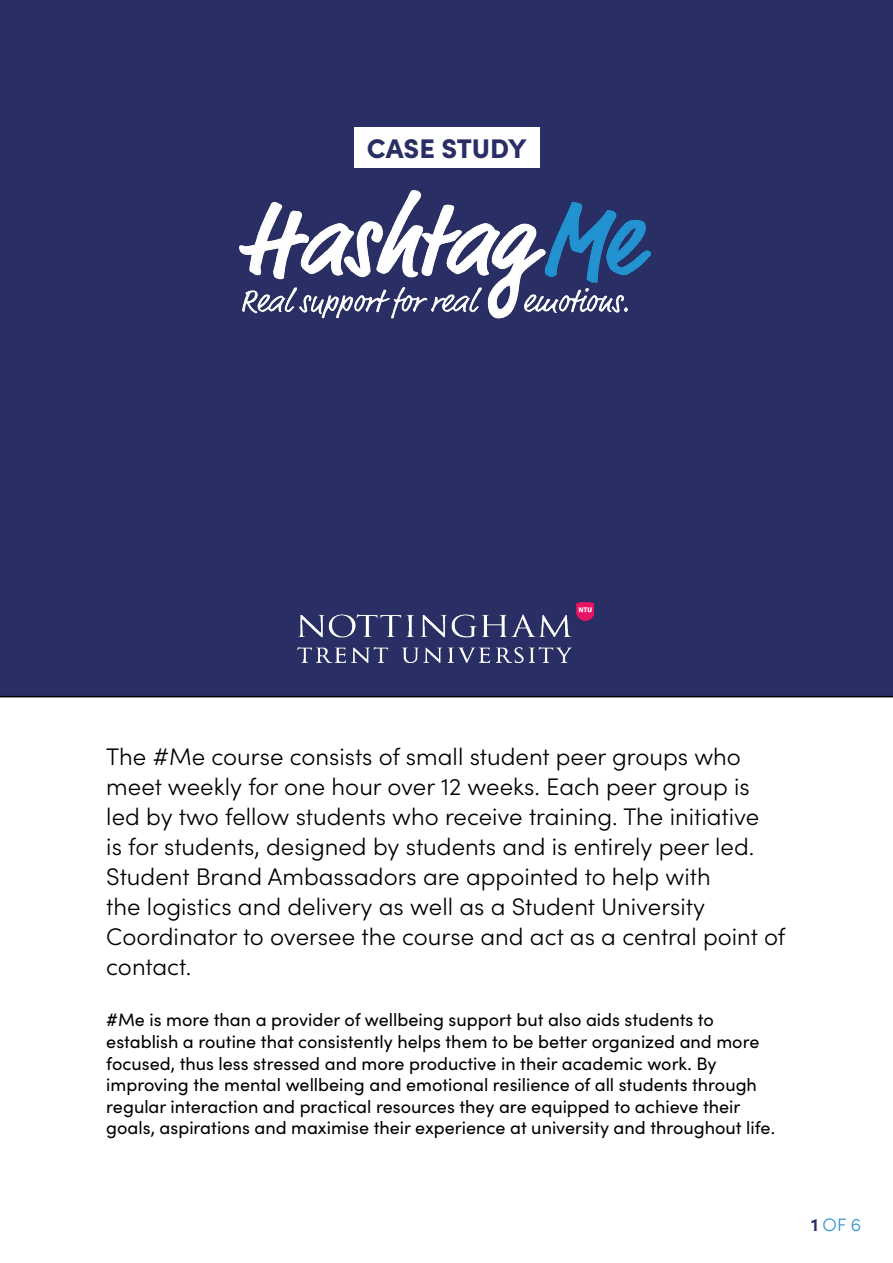
<style>
.page{position:relative;width:893px;height:1263px;background:#fff}
.page>*{position:absolute;margin:0;border:0;box-sizing:border-box;transform-origin:0 0}
.t1{font:900 27px "Sofia Pro";color:#292e65}
.t2{font:300 24px/30px "Sofia Pro";color:#000}
.t3{font:18px/21.6px "Sofia Pro";color:#000}
.t4{font:300 18px "Sofia Pro";color:#2c90cf}
.s1{font-weight:700;color:#282f65}
</style>
<div class="page">
<div style="left:0;top:0;width:893px;height:697px;background:#292e65"></div>
<div style="left:354px;top:128px;width:185px;height:40px;background:#fff"></div>
<img style="left:298px;top:602px;width:295px;height:60px">
<img style="left:239px;top:189px;width:412px;height:130px">
<h1 class="t1" style="left:367px;top:127px;width:161px">CASE STUDY</h1>
<p class="t2" style="left:106px;top:740px;width:681px">The #Me course consists of small student peer groups who meet weekly for one hour over 12 weeks. Each peer group is led by two fellow students who receive training. The initiative<br>is for students, designed by students and is entirely peer led.<br>Student Brand Ambassadors are appointed to help with<br>the logistics and delivery as well as a Student University Coordinator to oversee the course and act as a central point of contact.</p>
<p class="t3" style="left:106px;top:1008px;width:670px">#Me is more than a provider of wellbeing support but also aids students to establish a routine that consistently helps them to be better organized and more focused, thus less stressed and more productive in their academic work. By improving the mental wellbeing and emotional resilience of all students through regular interaction and practical resources they are equipped to achieve their goals, aspirations and maximise their experience at university and throughout life.</p>
<p class="t4" style="left:811px;top:1212px;width:51px"><span class="s1">1</span> OF 6</p>
</div>
